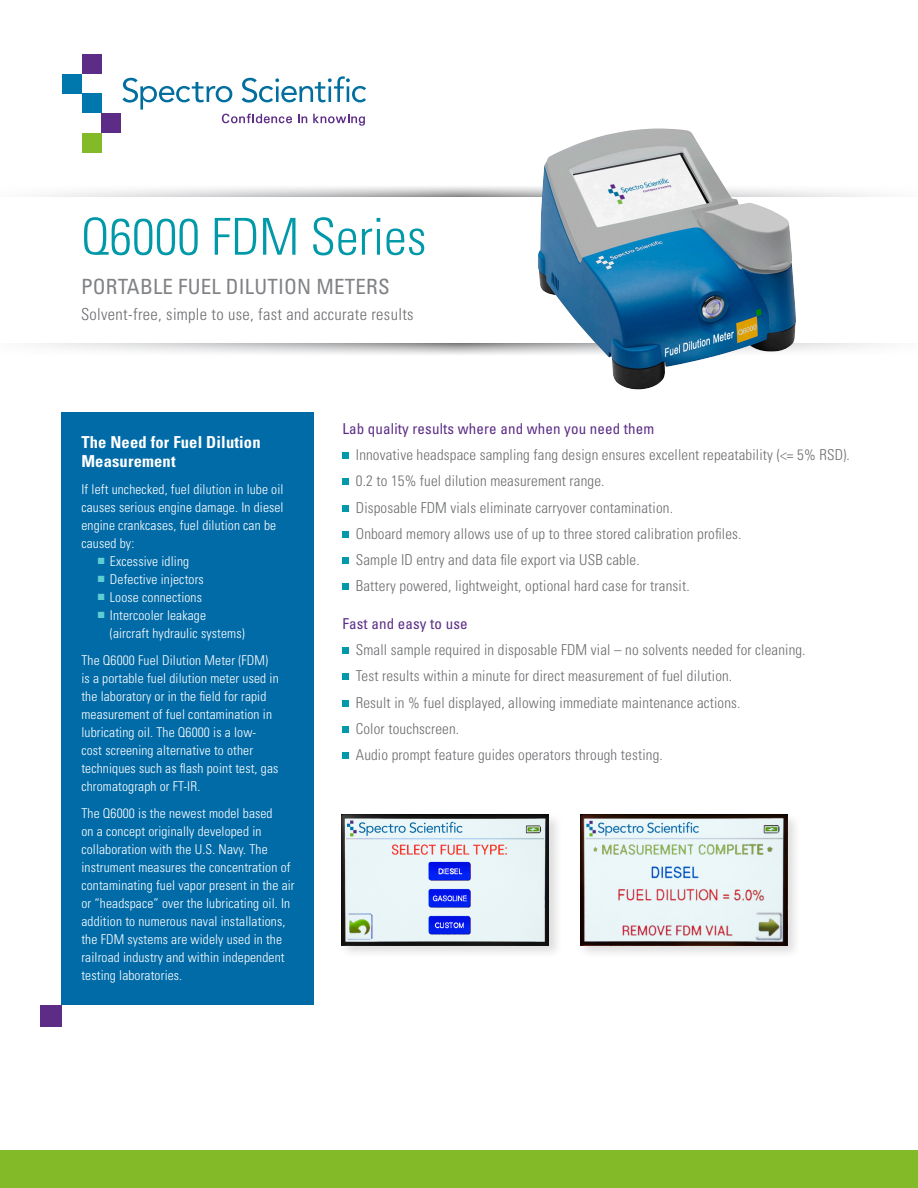
<style>
.page{position:relative;width:918px;height:1188px;background:#fff}
.page>*{position:absolute;margin:0;border:0;box-sizing:border-box;transform-origin:0 0}
.t1{font:300 condensed 51px "Univers LT Std";color:#0099a9}
.t2{font:condensed 21px "Univers LT Std";letter-spacing:.01em;color:#808285}
.t3{font:300 condensed 16.5px "Univers LT Std";letter-spacing:.02em;color:#6c6d70}
.knocked_out_sub{font:700 condensed 16.5px/19.5px "Univers LT Std";letter-spacing:.01em;color:#fff}
.body_bulletted{font:300 condensed 15px "Univers LT Std";letter-spacing:.01em;color:#6c6d70}
.subs_6000{font:condensed 15px "Univers LT Std";letter-spacing:.01em;color:#5c2c86}
.knocked_out_body{font:300 condensed 13.5px/18px "Univers LT Std";letter-spacing:.01em;color:#fff}
.s1{color:#5dced3}
</style>
<div class="page">
<div style="left:342px;top:452px;width:7px;height:7px;background:#0099a9"></div>
<div style="left:342px;top:479px;width:7px;height:6px;background:#0099a9"></div>
<div style="left:342px;top:505px;width:7px;height:6px;background:#0099a9"></div>
<div style="left:342px;top:531px;width:7px;height:6px;background:#0099a9"></div>
<div style="left:342px;top:557px;width:7px;height:7px;background:#0099a9"></div>
<div style="left:342px;top:584px;width:7px;height:6px;background:#0099a9"></div>
<div style="left:342px;top:647px;width:7px;height:7px;background:#0099a9"></div>
<div style="left:342px;top:674px;width:7px;height:6px;background:#0099a9"></div>
<div style="left:342px;top:700px;width:7px;height:6px;background:#0099a9"></div>
<div style="left:342px;top:726px;width:7px;height:6px;background:#0099a9"></div>
<div style="left:342px;top:752px;width:7px;height:7px;background:#0099a9"></div>
<svg style="left:36px;top:343px;width:847px;height:12px"></svg>
<svg style="left:40px;top:186px;width:839px;height:11px"></svg>
<div style="left:0;top:1150px;width:918px;height:38px;background:#82bb27"></div>
<div style="left:82px;top:54px;width:19px;height:20px;background:#5c2c86"></div>
<div style="left:62px;top:74px;width:20px;height:20px;background:#0078ae"></div>
<div style="left:82px;top:93px;width:19px;height:20px;background:#0078ae"></div>
<div style="left:101px;top:113px;width:20px;height:20px;background:#5c2c86"></div>
<div style="left:82px;top:133px;width:19px;height:20px;background:#82bb27"></div>
<svg style="left:122px;top:76px;width:244px;height:50px"></svg>
<div style="left:62px;top:413px;width:252px;height:592px;background:#006ba7"></div>
<div style="left:40px;top:1005px;width:22px;height:21px;background:#5c2c86"></div>
<img style="left:538px;top:129px;width:258px;height:260px">
<div style="left:339px;top:812px;width:224px;height:147px;background:#231f20;opacity:.15"></div>
<img style="left:342px;top:814px;width:207px;height:131px">
<div style="left:578px;top:812px;width:223px;height:147px;background:#231f20;opacity:.15"></div>
<img style="left:580px;top:814px;width:207px;height:131px">
<p class="t1" style="left:81px;top:206px;width:347px">Q6000 FDM Series</p>
<p class="t2" style="left:81px;top:273px;width:310px">PORTABLE FUEL DILUTION METERS</p>
<p class="t3" style="left:81px;top:304px;width:334px">Solvent-free, simple to use, fast and accurate results</p>
<p class="knocked_out_sub" style="left:81px;top:432px;width:181px">The Need for Fuel Dilution<br>Measurement</p>
<p class="knocked_out_body" style="left:81px;top:480px;width:204px">If left unchecked, fuel dilution in lube oil causes serious engine damage. In diesel engine crankcases, fuel dilution can be caused by:</p>
<p class="knocked_out_body" style="left:98px;top:552px;width:93px"><span class="s1">■</span> Excessive idling</p>
<p class="knocked_out_body" style="left:98px;top:570px;width:107px"><span class="s1">■</span> Defective injectors</p>
<p class="knocked_out_body" style="left:98px;top:588px;width:106px"><span class="s1">■</span> Loose connections</p>
<p class="knocked_out_body" style="left:110px;top:606px;width:136px;text-indent:-12px"><span class="s1">■</span> Intercooler leakage (aircraft hydraulic systems)</p>
<p class="knocked_out_body" style="left:81px;top:651px;width:199px">The Q6000 Fuel Dilution Meter (FDM) is a portable fuel dilution meter used in the laboratory or in the field for rapid measurement of fuel contamination in lubricating oil. The Q6000 is a low&shy;cost screening alternative to other techniques such as flash point test, gas chromatograph or FT-IR.</p>
<p class="knocked_out_body" style="left:81px;top:804px;width:215px">The Q6000 is the newest model based<br>on a concept originally developed in collaboration with the U.S. Navy. The instrument measures the concentration of contaminating fuel vapor present in the air or “headspace” over the lubricating oil. In addition to numerous naval installations, the FDM systems are widely used in the railroad industry and within independent testing laboratories.</p>
<p class="subs_6000" style="left:342px;top:419px;width:313px">Lab quality results where and when you need them</p>
<p class="body_bulletted" style="left:356px;top:446px;width:496px">Innovative headspace sampling fang design ensures excellent repeatability (&lt;= 5% RSD).</p>
<p class="body_bulletted" style="left:356px;top:472px;width:250px">0.2 to 15% fuel dilution measurement range.</p>
<p class="body_bulletted" style="left:356px;top:498px;width:319px">Disposable FDM vials eliminate carryover contamination.</p>
<p class="body_bulletted" style="left:356px;top:525px;width:387px">Onboard memory allows use of up to three stored calibration profiles.</p>
<p class="body_bulletted" style="left:356px;top:551px;width:285px">Sample ID entry and data file export via USB cable.</p>
<p class="body_bulletted" style="left:356px;top:577px;width:335px">Battery powered, lightweight, optional hard case for transit.</p>
<p class="subs_6000" style="left:342px;top:614px;width:127px">Fast and easy to use</p>
<p class="body_bulletted" style="left:356px;top:641px;width:451px">Small sample required in disposable FDM vial – no solvents needed for cleaning.</p>
<p class="body_bulletted" style="left:356px;top:667px;width:378px">Test results within a minute for direct measurement of fuel dilution.</p>
<p class="body_bulletted" style="left:356px;top:693px;width:386px">Result in % fuel displayed, allowing immediate maintenance actions.</p>
<p class="body_bulletted" style="left:356px;top:720px;width:105px">Color touchscreen.</p>
<p class="body_bulletted" style="left:356px;top:746px;width:308px">Audio prompt feature guides operators through testing.</p>
</div>
